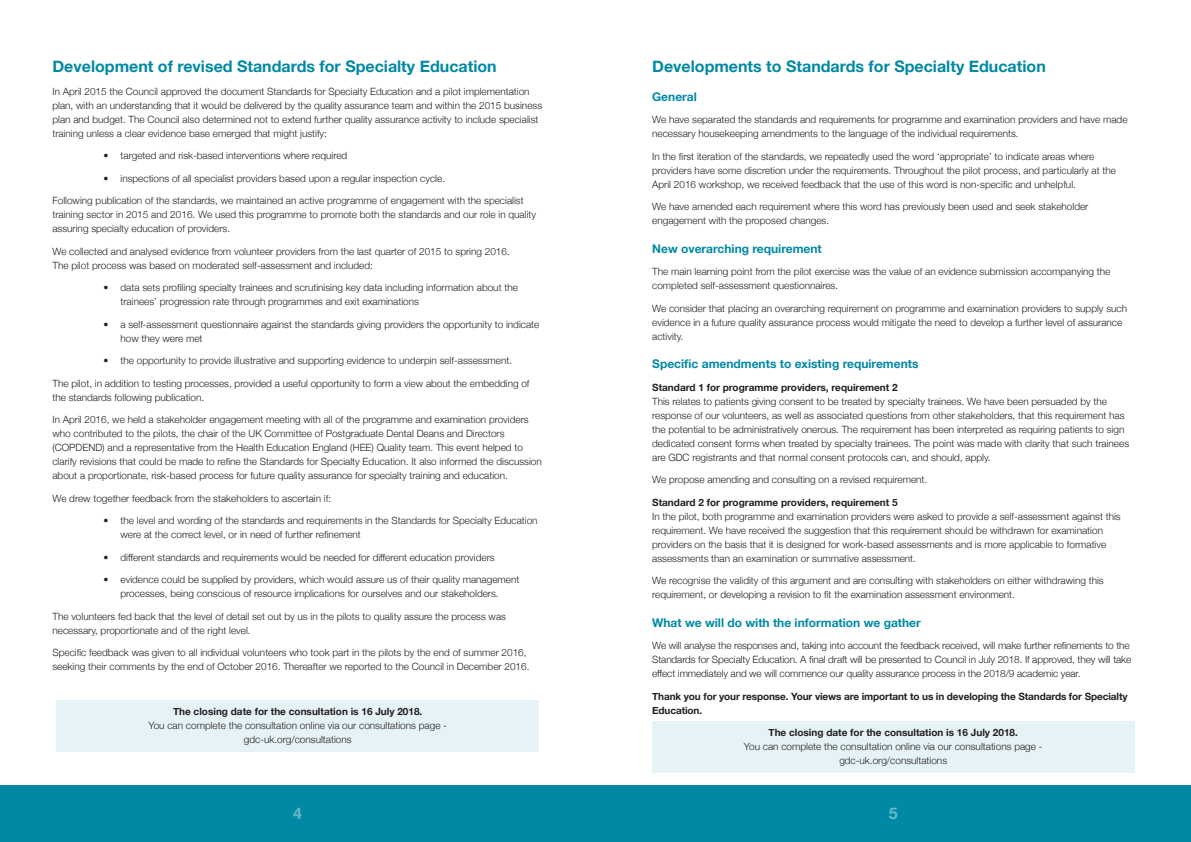
<style>
.page{position:relative;width:1191px;height:842px;background:#fff}
.page>*{position:absolute;margin:0;border:0;box-sizing:border-box;transform-origin:0 0}
.t1{font:700 16px "Helvetica Neue";color:#0089a5}
.t2{font:700 16px "Helvetica Neue";color:#69b7ca}
.t3{font:700 12px "Helvetica Neue";color:#0089a5}
.t4{font:300 10px/14px "Helvetica Neue";color:#231f20}
.t5{font:700 10px/14px "Helvetica Neue";color:#231f20}
</style>
<div class="page">
<div style="left:0;top:785px;width:595px;height:57px;background:#0089a5"></div>
<div style="left:595px;top:785px;width:596px;height:57px;background:#0089a5"></div>
<div style="left:652px;top:721px;width:482px;height:51px;background:#e6f3f6"></div>
<div style="left:57px;top:701px;width:482px;height:51px;background:#e6f3f6"></div>
<h1 class="t1" style="left:52px;top:54px;width:446px">Development of revised Standards for Specialty Education</h1>
<p class="t4" style="left:52px;top:84px;width:491px">In April 2015 the Council approved the document Standards for Specialty Education and a pilot implementation plan, with an understanding that it would be delivered by the quality assurance team and within the 2015 business plan and budget. The Council also determined not to extend further quality assurance activity to include specialist training unless a clear evidence base emerged that might justify:</p>
<p class="t4" style="left:103px;top:148px;width:245px">• targeted and risk-based interventions where required</p>
<p class="t4" style="left:103px;top:171px;width:343px">• inspections of all specialist providers based upon a regular inspection cycle.</p>
<p class="t4" style="left:52px;top:193px;width:485px">Following publication of the standards, we maintained an active programme of engagement with the specialist training sector in 2015 and 2016. We used this programme to promote both the standards and our role in quality assuring specialty education of providers.</p>
<p class="t4" style="left:52px;top:244px;width:459px">We collected and analysed evidence from volunteer providers from the last quarter of 2015 to spring 2016.<br>The pilot process was based on moderated self-assessment and included:</p>
<p class="t4" style="left:120px;top:280px;width:399px;text-indent:-17px">• data sets profiling specialty trainees and scrutinising key data including information about the trainees’ progression rate through programmes and exit examinations</p>
<p class="t4" style="left:120px;top:317px;width:420px;text-indent:-17px">• a self-assessment questionnaire against the standards giving providers the opportunity to indicate how they were met</p>
<p class="t4" style="left:103px;top:353px;width:410px">• the opportunity to provide illustrative and supporting evidence to underpin self-assessment.</p>
<p class="t4" style="left:52px;top:376px;width:478px">The pilot, in addition to testing processes, provided a useful opportunity to form a view about the embedding of the standards following publication.</p>
<p class="t4" style="left:52px;top:412px;width:491px">In April 2016, we held a stakeholder engagement meeting with all of the programme and examination providers who contributed to the pilots, the chair of the UK Committee of Postgraduate Dental Deans and Directors (COPDEND) and a representative from the Health Education England (HEE) Quality team. This event helped to clarify revisions that could be made to refine the Standards for Specialty Education. It also informed the discussion about a proportionate, risk-based process for future quality assurance for specialty training and education.</p>
<p class="t4" style="left:52px;top:491px;width:280px">We drew together feedback from the stakeholders to ascertain if:</p>
<p class="t4" style="left:120px;top:513px;width:418px;text-indent:-17px">• the level and wording of the standards and requirements in the Standards for Specialty Education were at the correct level, or in need of further refinement</p>
<p class="t4" style="left:103px;top:550px;width:393px">• different standards and requirements would be needed for different education providers</p>
<p class="t4" style="left:103px;top:572px;width:417px;text-align:center">• evidence could be supplied by providers, which would assure us of their quality management processes, being conscious of resource implications for ourselves and our stakeholders.</p>
<p class="t4" style="left:52px;top:609px;width:455px">The volunteers fed back that the level of detail set out by us in the pilots to quality assure the process was necessary, proportionate and of the right level.</p>
<p class="t4" style="left:52px;top:645px;width:478px">Specific feedback was given to all individual volunteers who took part in the pilots by the end of summer 2016, seeking their comments by the end of October 2016. Thereafter we reported to the Council in December 2016.</p>
<p class="t5" style="left:173px;top:705px;width:251px">The closing date for the consultation is 16 July 2018.</p>
<p class="t4" style="left:148px;top:718px;width:300px;text-align:center">You can complete the consultation online via our consultations page - gdc-uk.org/consultations</p>
<h1 class="t1" style="left:652px;top:54px;width:395px">Developments to Standards for Specialty Education</h1>
<p class="t3" style="left:652px;top:87px;width:46px">General</p>
<p class="t4" style="left:652px;top:112px;width:477px">We have separated the standards and requirements for programme and examination providers and have made necessary housekeeping amendments to the language of the individual requirements.</p>
<p class="t4" style="left:652px;top:149px;width:465px">In the first iteration of the standards, we repeatedly used the word ‘appropriate’ to indicate areas where providers have some discretion under the requirements. Throughout the pilot process, and particularly at the<br>April 2016 workshop, we received feedback that the use of this word is non-specific and unhelpful.</p>
<p class="t4" style="left:652px;top:199px;width:438px">We have amended each requirement where this word has previously been used and seek stakeholder engagement with the proposed changes.</p>
<p class="t3" style="left:652px;top:239px;width:171px">New overarching requirement</p>
<p class="t4" style="left:652px;top:264px;width:460px">The main learning point from the pilot exercise was the value of an evidence submission accompanying the completed self-assessment questionnaires.</p>
<p class="t4" style="left:652px;top:301px;width:476px">We consider that placing an overarching requirement on programme and examination providers to supply such evidence in a future quality assurance process would mitigate the need to develop a further level of assurance activity.</p>
<p class="t3" style="left:652px;top:355px;width:268px">Specific amendments to existing requirements</p>
<p class="t5" style="left:652px;top:381px;width:247px">Standard 1 for programme providers, requirement 2</p>
<p class="t4" style="left:652px;top:394px;width:478px">This relates to patients giving consent to be treated by specialty trainees. We have been persuaded by the response of our volunteers, as well as associated questions from other stakeholders, that this requirement has the potential to be administratively onerous. The requirement has been interpreted as requiring patients to sign dedicated consent forms when treated by specialty trainees. The point was made with clarity that such trainees are GDC registrants and that normal consent protocols can, and should, apply.</p>
<p class="t4" style="left:652px;top:472px;width:277px">We propose amending and consulting on a revised requirement.</p>
<p class="t5" style="left:652px;top:496px;width:247px">Standard 2 for programme providers, requirement 5</p>
<p class="t4" style="left:652px;top:509px;width:470px">In the pilot, both programme and examination providers were asked to provide a self-assessment against this requirement. We have received the suggestion that this requirement should be withdrawn for examination providers on the basis that it is designed for work-based assessments and is more applicable to formative assessments than an examination or summative assessment.</p>
<p class="t4" style="left:652px;top:573px;width:453px">We recognise the validity of this argument and are consulting with stakeholders on either withdrawing this requirement, or developing a revision to fit the examination assessment environment.</p>
<p class="t3" style="left:652px;top:613px;width:270px">What we will do with the information we gather</p>
<p class="t4" style="left:652px;top:638px;width:480px">We will analyse the responses and, taking into account the feedback received, will make further refinements to the<br>Standards for Specialty Education. A final draft will be presented to Council in July 2018. If approved, they will take effect immediately and we will commence our quality assurance process in the 2018/9 academic year.</p>
<p class="t5" style="left:652px;top:690px;width:477px">Thank you for your response. Your views are important to us in developing the Standards for Specialty<br>Education.</p>
<p class="t5" style="left:768px;top:726px;width:251px">The closing date for the consultation is 16 July 2018.</p>
<p class="t4" style="left:744px;top:739px;width:300px;text-align:center">You can complete the consultation online via our consultations page - gdc-uk.org/consultations</p>
<h1 class="t2" style="left:293px;top:800px;width:10px">4</h1>
<h1 class="t2" style="left:888px;top:800px;width:10px">5</h1>
</div>
